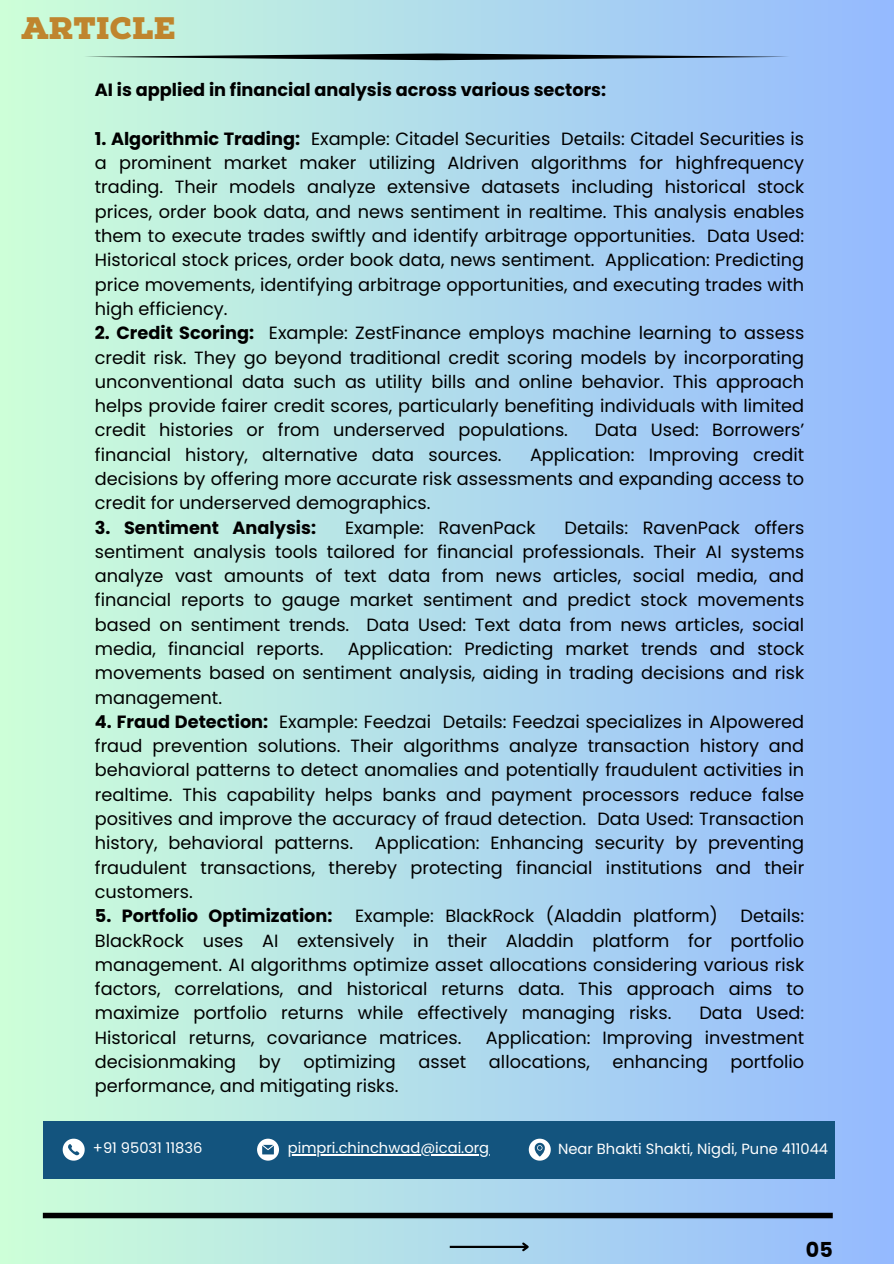
<style>
.page{position:relative;width:894px;height:1264px;background:#fff}
.page>*{position:absolute;margin:0;border:0;box-sizing:border-box;transform-origin:0 0}
.t1{font:900 31.05px "Nexa Slab";color:#bf852e}
.t2{font:700 20.55px "Poppins";color:#000}
.t3{font:17.7px/24.3px "Poppins";color:#000;text-align:justify}
.t4{font:700 17.7px "Poppins";color:#000}
.t5{font:14.7px "Poppins";color:#fff}
.s1{font-weight:700}
</style>
<div class="page">
<div style="left:0;top:0;width:893px;height:1263px;background:linear-gradient(to right,#cdffd8,#94b9fe)"></div>
<svg style="left:84px;top:53px;width:705px;height:7px;background:#5b7279"></svg>
<div style="left:43px;top:1120px;width:791px;height:58px;background:#13547e"></div>
<div style="left:43px;top:1212px;width:789px;height:6px;background:#000"></div>
<hr style="left:449px;top:1245px;width:78px;height:2px;background:#000">
<svg style="left:520px;top:1240px;width:11px;height:13px"></svg>
<svg style="left:63px;top:1138px;width:22px;height:22px"></svg>
<svg style="left:257px;top:1138px;width:22px;height:22px"></svg>
<svg style="left:528px;top:1138px;width:22px;height:22px"></svg>
<hr style="left:288px;top:1154px;width:201px;height:1px;background:#fff">
<h1 class="t1" style="left:21px;top:10px;width:156px">ARTICLE</h1>
<p class="t4" style="left:95px;top:78px;width:512px">AI is applied in financial analysis across various sectors:</p>
<h2 class="t3" style="left:95px;top:126px;width:710px"><span class="s1">1. Algorithmic Trading:</span> Example: Citadel Securities Details: Citadel Securities is a prominent market maker utilizing AIdriven algorithms for highfrequency trading. Their models analyze extensive datasets including historical stock prices, order book data, and news sentiment in realtime. This analysis enables them to execute trades swiftly and identify arbitrage opportunities. Data Used:<br>Historical stock prices, order book data, news sentiment. Application: Predicting price movements, identifying arbitrage opportunities, and executing trades with high efficiency.</h2>
<h2 class="t3" style="left:95px;top:321px;width:710px"><span class="s1">2. Credit Scoring:</span> Example: ZestFinance employs machine learning to assess credit risk. They go beyond traditional credit scoring models by incorporating unconventional data such as utility bills and online behavior. This approach helps provide fairer credit scores, particularly benefiting individuals with limited credit histories or from underserved populations.</h2>
<h2 class="t3" style="left:594px;top:418px;width:211px">Data Used: Borrowers’</h2>
<h2 class="t3" style="left:95px;top:442px;width:408px">financial history, alternative data sources.</h2>
<h2 class="t3" style="left:95px;top:442px;width:710px;text-indent:435px">Application: Improving credit decisions by offering more accurate risk assessments and expanding access to credit for underserved demographics.</h2>
<h2 class="t4" style="left:95px;top:515px;width:223px">3. Sentiment Analysis:</h2>
<h2 class="t3" style="left:345px;top:515px;width:192px">Example: RavenPack</h2>
<h2 class="t3" style="left:95px;top:515px;width:710px;text-indent:469px">Details: RavenPack offers sentiment analysis tools tailored for financial professionals. Their AI systems analyze vast amounts of text data from news articles, social media, and financial reports to gauge market sentiment and predict stock movements based on sentiment trends. Data Used: Text data from news articles, social media, financial reports.</h2>
<h2 class="t3" style="left:95px;top:636px;width:710px;text-indent:253px">Application: Predicting market trends and stock movements based on sentiment analysis, aiding in trading decisions and risk management.</h2>
<h2 class="t3" style="left:95px;top:709px;width:710px"><span class="s1">4. Fraud Detection:</span> Example: Feedzai Details: Feedzai specializes in AIpowered fraud prevention solutions. Their algorithms analyze transaction history and behavioral patterns to detect anomalies and potentially fraudulent activities in realtime. This capability helps banks and payment processors reduce false positives and improve the accuracy of fraud detection. Data Used: Transaction history, behavioral patterns. Application: Enhancing security by preventing fraudulent transactions, thereby protecting financial institutions and their customers.</h2>
<h2 class="t4" style="left:95px;top:903px;width:239px">5. Portfolio Optimization:</h2>
<h2 class="t3" style="left:355px;top:903px;width:364px">Example: BlackRock (Aladdin platform)</h2>
<h2 class="t3" style="left:95px;top:903px;width:710px;text-indent:645px">Details:<br>BlackRock uses AI extensively in their Aladdin platform for portfolio management. AI algorithms optimize asset allocations considering various risk factors, correlations, and historical returns data. This approach aims to maximize portfolio returns while effectively managing risks.</h2>
<h2 class="t3" style="left:699px;top:1001px;width:106px">Data Used:</h2>
<h2 class="t3" style="left:95px;top:1025px;width:368px">Historical returns, covariance matrices.</h2>
<h2 class="t3" style="left:485px;top:1025px;width:320px">Application: Improving investment</h2>
<h2 class="t3" style="left:95px;top:1049px;width:143px">decisionmaking</h2>
<h2 class="t3" style="left:259px;top:1049px;width:23px">by</h2>
<h2 class="t3" style="left:303px;top:1049px;width:94px">optimizing</h2>
<h2 class="t3" style="left:418px;top:1049px;width:49px">asset</h2>
<h2 class="t3" style="left:489px;top:1049px;width:102px">allocations,</h2>
<h2 class="t3" style="left:612px;top:1049px;width:97px">enhancing</h2>
<h2 class="t3" style="left:730px;top:1049px;width:75px">portfolio</h2>
<h3 class="t3" style="left:95px;top:1073px;width:305px">performance, and mitigating risks.</h3>
<p class="t5" style="left:93px;top:1137px;width:111px">+91 95031 11836</p>
<p class="t5" style="left:288px;top:1137px;width:203px">pimpri.chinchwad@icai.org</p>
<p class="t5" style="left:558px;top:1138px;width:271px">Near Bhakti Shakti, Nigdi, Pune 411044</p>
<p class="t2" style="left:805px;top:1234px;width:28px">05</p>
</div>
